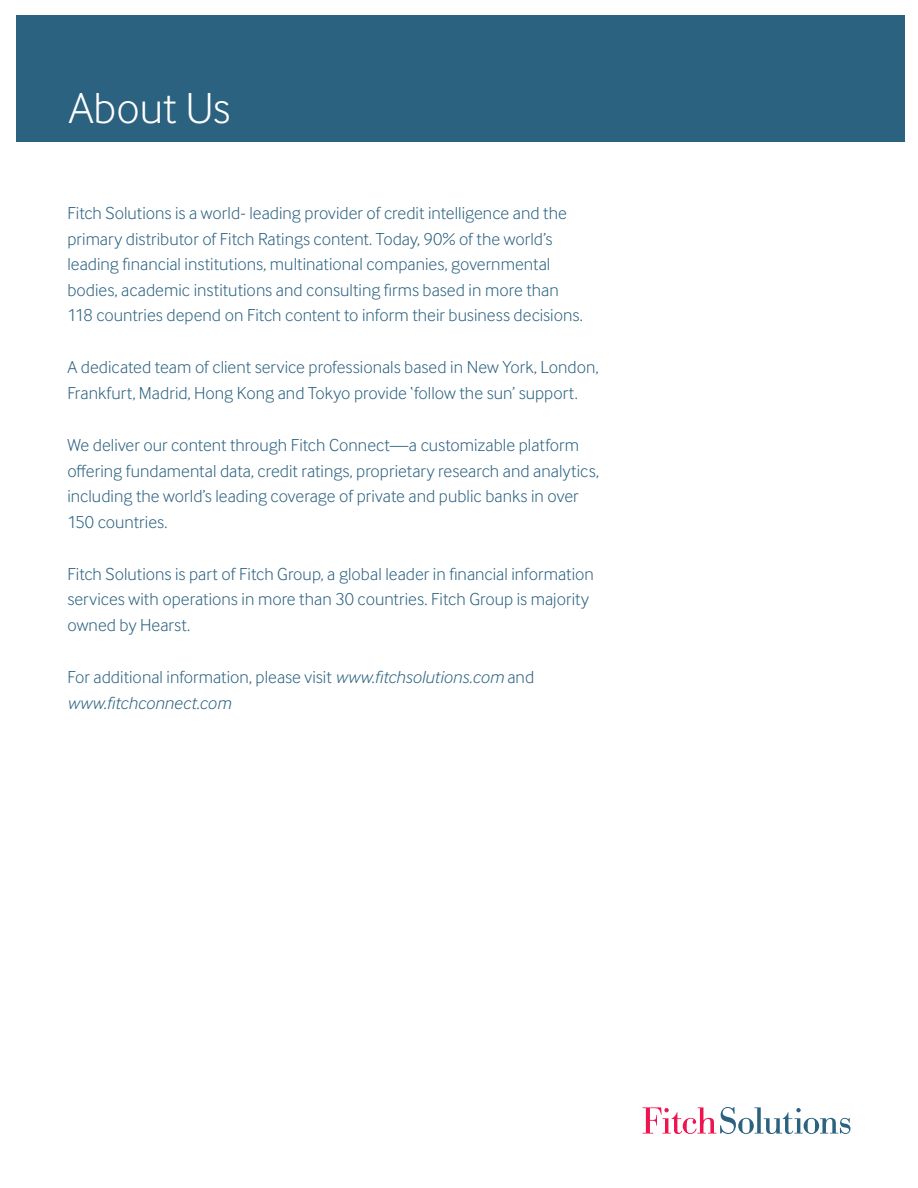
<style>
.page{position:relative;width:918px;height:1188px;background:#fff}
.page>*{position:absolute;margin:0;border:0;box-sizing:border-box;transform-origin:0 0}
.t1{font:300 45px "Inter Face";color:#fff}
.bodytext{font:300 18px/25.5px "Inter Face";color:#2b627f}
.bodytext-2{font:italic 300 18px "Inter Face";color:#2b627f}
.s1{font-style:italic}
</style>
<div class="page">
<svg style="left:643px;top:1107px;width:207px;height:27px"></svg>
<div style="left:16px;top:15px;width:888px;height:126px;background:#2b627f"></div>
<p class="t1" style="left:69px;top:82px;width:163px">About Us</p>
<p class="bodytext" style="left:67px;top:200px;width:517px">Fitch Solutions is a world- leading provider of credit intelligence and the primary distributor of Fitch Ratings content. Today, 90% of the world’s leading financial institutions, multinational companies, governmental bodies, academic institutions and consulting firms based in more than 118 countries depend on Fitch content to inform their business decisions.</p>
<p class="bodytext" style="left:67px;top:354px;width:533px">A dedicated team of client service professionals based in New York, London,<br>Frankfurt, Madrid, Hong Kong and Tokyo provide ‘follow the sun’ support.</p>
<p class="bodytext" style="left:67px;top:432px;width:533px">We deliver our content through Fitch Connect—a customizable platform offering fundamental data, credit ratings, proprietary research and analytics, including the world’s leading coverage of private and public banks in over 150 countries.</p>
<p class="bodytext" style="left:67px;top:561px;width:528px">Fitch Solutions is part of Fitch Group, a global leader in financial information services with operations in more than 30 countries. Fitch Group is majority owned by Hearst.</p>
<p class="bodytext" style="left:67px;top:664px;width:468px">For additional information, please visit <span class="s1">www.fitchsolutions.com</span> and</p>
<p class="bodytext-2" style="left:67px;top:693px;width:165px">www.fitchconnect.com</p>
</div>
